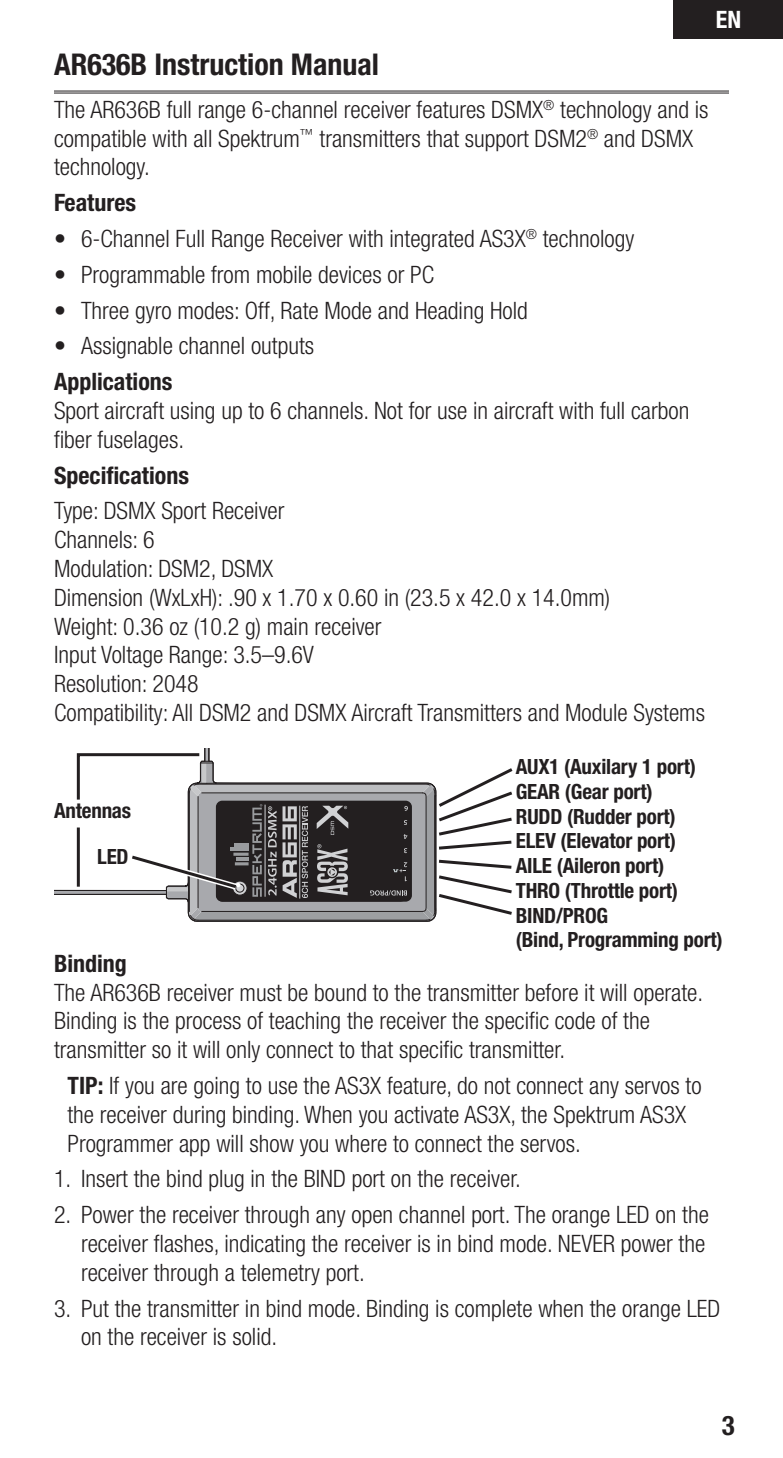
<style>
.page{position:relative;width:783px;height:1458px;background:#fff}
.page>*{position:absolute;margin:0;border:0;box-sizing:border-box;transform-origin:0 0}
.Head{font:700 condensed 30px "Helvetica Neue LT Std";color:#231f20}
.t1{font:700 condensed 27px "Helvetica Neue LT Std";color:#231f20}
.body{font:300 condensed 24px/28.8px "Helvetica Neue LT Std";color:#231f20}
.Bullets{font:300 condensed 24px/28.8px "Helvetica Neue LT Std";color:#231f20}
.Warranty_Header{font:700 condensed 24px "Helvetica Neue LT Std";color:#231f20}
.t2{font:700 condensed 24px "Helvetica Neue LT Std";color:#fff}
.Warranty_Header-2{font:700 condensed 21px/24px "Helvetica Neue LT Std";letter-spacing:-.01em;color:#231f20}
.s1{font-weight:700}
</style>
<div class="page">
<div style="left:674px;top:0;width:109px;height:39px;background:#231f20"></div>
<hr style="left:54px;top:91px;width:675px;height:1px;background:#231f20">
<hr style="left:54px;top:93px;width:675px;height:1px;background:#231f20">
<svg style="left:54px;top:748px;width:459px;height:174px"></svg>
<p class="t2" style="left:716px;top:5px;width:27px">EN</p>
<p class="Head" style="left:54px;top:47px;width:327px">AR636B Instruction Manual</p>
<p class="body" style="left:54px;top:95px;width:656px">The AR636B full range 6-channel receiver features DSMX<sup>®</sup> technology and is compatible with all Spektrum<sup>™</sup> transmitters that support DSM2<sup>®</sup> and DSMX technology.</p>
<p class="Warranty_Header" style="left:54px;top:188px;width:84px">Features</p>
<p class="Bullets" style="left:54px;top:224px;width:582px">• 6-Channel Full Range Receiver with integrated AS3X<sup>®</sup> technology</p>
<p class="Bullets" style="left:54px;top:260px;width:382px">• Programmable from mobile devices or PC</p>
<p class="Bullets" style="left:54px;top:296px;width:475px">• Three gyro modes: Off, Rate Mode and Heading Hold</p>
<p class="Bullets" style="left:54px;top:331px;width:262px">• Assignable channel outputs</p>
<p class="Warranty_Header" style="left:54px;top:367px;width:120px">Applications</p>
<p class="Bullets" style="left:54px;top:396px;width:637px">Sport aircraft using up to 6 channels. Not for use in aircraft with full carbon fiber fuselages.</p>
<p class="Warranty_Header" style="left:54px;top:461px;width:137px">Specifications</p>
<p class="body" style="left:54px;top:496px;width:232px">Type: DSMX Sport Receiver</p>
<p class="body" style="left:54px;top:525px;width:102px">Channels: 6</p>
<p class="body" style="left:54px;top:554px;width:221px">Modulation: DSM2, DSMX</p>
<p class="body" style="left:54px;top:583px;width:558px">Dimension (WxLxH): .90 x 1.70 x 0.60 in (23.5 x 42.0 x 14.0mm)</p>
<p class="body" style="left:54px;top:612px;width:329px">Weight: 0.36 oz (10.2 g) main receiver</p>
<p class="body" style="left:54px;top:640px;width:262px">Input Voltage Range: 3.5–9.6V</p>
<p class="body" style="left:54px;top:669px;width:146px">Resolution: 2048</p>
<p class="body" style="left:54px;top:698px;width:653px">Compatibility: All DSM2 and DSMX Aircraft Transmitters and Module Systems</p>
<p class="Warranty_Header-2" style="left:54px;top:798px;width:79px">Antennas</p>
<p class="Warranty_Header-2" style="left:97px;top:844px;width:33px">LED</p>
<p class="Warranty_Header-2" style="left:516px;top:754px;width:182px">AUX1 (Auxilary 1 port)</p>
<p class="Warranty_Header-2" style="left:516px;top:779px;width:138px">GEAR (Gear port)</p>
<p class="Warranty_Header-2" style="left:516px;top:804px;width:161px">RUDD (Rudder port)</p>
<p class="Warranty_Header-2" style="left:516px;top:829px;width:162px">ELEV (Elevator port)</p>
<p class="Warranty_Header-2" style="left:516px;top:853px;width:150px">AILE (Aileron port)</p>
<p class="Warranty_Header-2" style="left:516px;top:878px;width:164px">THRO (Throttle port)</p>
<p class="Warranty_Header-2" style="left:516px;top:903px;width:208px">BIND/PROG<br>(Bind, Programming port)</p>
<p class="Warranty_Header" style="left:54px;top:949px;width:74px">Binding</p>
<p class="body" style="left:54px;top:978px;width:651px">The AR636B receiver must be bound to the transmitter before it will operate.<br>Binding is the process of teaching the receiver the specific code of the transmitter so it will only connect to that specific transmitter.</p>
<p class="body" style="left:68px;top:1071px;width:636px"><span class="s1">TIP:</span> If you are going to use the AS3X feature, do not connect any servos to the receiver during binding. When you activate AS3X, the Spektrum AS3X<br>Programmer app will show you where to connect the servos.</p>
<p class="body" style="left:54px;top:1164px;width:468px">1. Insert the bind plug in the BIND port on the receiver.</p>
<p class="body" style="left:81px;top:1200px;width:629px;text-indent:-27px">2. Power the receiver through any open channel port. The orange LED on the receiver flashes, indicating the receiver is in bind mode. NEVER power the receiver through a telemetry port.</p>
<p class="body" style="left:81px;top:1294px;width:641px;text-indent:-27px">3. Put the transmitter in bind mode. Binding is complete when the orange LED on the receiver is solid.</p>
<p class="t1" style="left:722px;top:1409px;width:14px">3</p>
</div>
